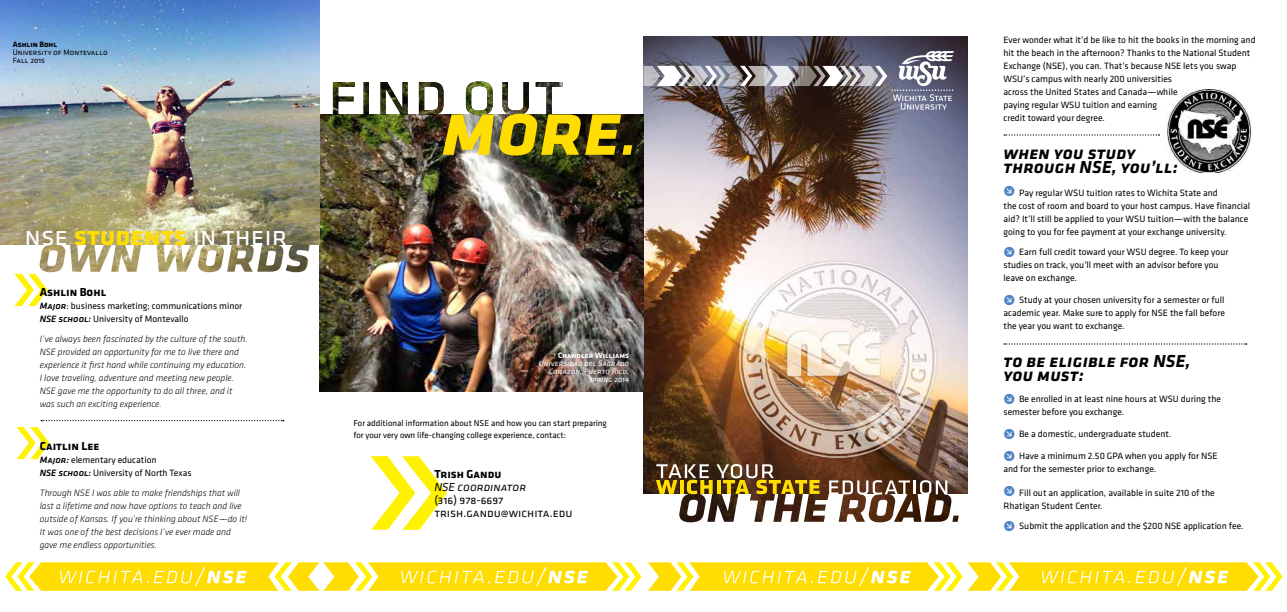
<style>
.page{position:relative;width:1287px;height:612px;background:#fff}
.page>*{position:absolute;margin:0;border:0;box-sizing:border-box;transform-origin:0 0}
.t1{font:26.8px "Klavika";color:#fff}
.t2{font:italic 700 18px/14px "Klavika";letter-spacing:.01em;color:#000}
.t3{font:12px/13px "Klavika";color:#000}
.t4{font:700 12px "Klavika";color:#000}
.t5{font:italic 12px "Klavika";color:#000}
.t6{font:9.5px/13px "Klavika";color:#000}
.t7{font:italic 300 9.5px/13px "Klavika";color:#000}
.t8{font:8.8px/12px "Klavika";color:#000}
.t9{font:italic 8px/8px "Klavika";color:#fff;text-align:right}
.t10{font:8px/8px "Klavika";color:#000}
.t11{font:700 8px "Klavika";color:#fff}
.t12{font:700 8px "Klavika";color:#000}
.s1{font-weight:700;color:#fd0}
.s2{font-weight:500;font-style:italic}
.s3{font-size:15px;color:#4f84c4}
</style>
<div class="page">
<img style="left:644px;top:36px;width:324px;height:458px">
<img style="left:320px;top:114px;width:324px;height:277px">
<svg style="left:371px;top:456px;width:76px;height:74px"></svg>
<img style="left:1166px;top:89px;width:86px;height:84px">
<svg style="left:1004px;top:343px;width:243px;height:2px"></svg>
<svg style="left:1004px;top:134px;width:155px;height:2px"></svg>
<img style="left:679px;top:493px;width:280px;height:29px">
<svg style="left:656px;top:464px;width:164px;height:30px;background:#876b28"></svg>
<svg style="left:829px;top:480px;width:81px;height:15px"></svg>
<hr style="left:913px;top:480px;width:3px;height:14px;background:#fff">
<svg style="left:920px;top:480px;width:27px;height:15px"></svg>
<img style="left:0;top:0;width:320px;height:245px">
<img style="left:40px;top:244px;width:270px;height:28px">
<svg style="left:47px;top:250px;width:11px;height:16px"></svg>
<svg style="left:206px;top:250px;width:10px;height:16px"></svg>
<svg style="left:237px;top:251px;width:9px;height:8px"></svg>
<svg style="left:266px;top:251px;width:10px;height:14px"></svg>
<svg style="left:41px;top:420px;width:243px;height:1px"></svg>
<svg style="left:14px;top:274px;width:34px;height:32px"></svg>
<svg style="left:16px;top:427px;width:34px;height:32px"></svg>
<img style="left:333px;top:81px;width:299px;height:75px">
<svg style="left:5px;top:562px;width:636px;height:29px;background:#ffe535"></svg>
<img style="left:644px;top:51px;width:310px;height:59px">
<svg style="left:648px;top:562px;width:634px;height:29px;background:#ffe534"></svg>
<p class="t12" style="left:13px;top:39px;width:46px">Ashlin Bohl</p>
<p class="t10" style="left:13px;top:48px;width:96px">University of Montevallo<br>Fall 2015</p>
<h1 class="t1" style="left:25px;top:218px;width:264px">nse <span class="s1">students</span> in their</h1>
<p class="t4" style="left:40px;top:283px;width:68px">Ashlin Bohl</p>
<p class="t6" style="left:40px;top:299px;width:204px"><span class="s2">Major</span>: business marketing; communications minor<br><span class="s2">NSE school:</span> University of Montevallo</p>
<p class="t7" style="left:40px;top:332px;width:209px">I’ve always been fascinated by the culture of the south.<br>NSE provided an opportunity for me to live there and experience it first hand while continuing my education.<br>I love traveling, adventure and meeting new people.<br>NSE gave me the opportunity to do all three, and it was such an exciting experience.</p>
<p class="t4" style="left:40px;top:437px;width:61px">Caitlin Lee</p>
<p class="t6" style="left:40px;top:453px;width:153px"><span class="s2">Major:</span> elementary education<br><span class="s2">NSE school:</span> University of North Texas</p>
<p class="t7" style="left:40px;top:486px;width:209px">Through NSE I was able to make friendships that will last a lifetime and now have options to teach and live outside of Kansas. If you’re thinking about NSE——do it!<br>It was one of the best decisions I’ve ever made and gave me endless opportunities.</p>
<p class="t11" style="left:558px;top:350px;width:72px">Chandler Williams</p>
<p class="t9" style="left:539px;top:359px;width:92px">Universidad del Sagrado<br>Corazon, Puerto Rico, spring 2014</p>
<p class="t8" style="left:353px;top:417px;width:255px">For additional information about NSE and how you can start preparing for your very own life-changing college experience, contact:</p>
<p class="t4" style="left:434px;top:465px;width:69px">Trish Gandu</p>
<p class="t5" style="left:434px;top:480px;width:93px">NSE coordinator</p>
<p class="t3" style="left:434px;top:493px;width:140px">(316) 978-6697 trish.gandu@wichita.edu</p>
<p class="t6" style="left:1004px;top:33px;width:254px">Ever wonder what it’d be like to hit the books in the morning and hit the beach in the afternoon? Thanks to the National Student Exchange (NSE), you can. That’s because NSE lets you swap WSU’s campus with nearly 200 universities<br>across the United States and Canada——while<br>paying regular WSU tuition and earning<br>credit toward your degree.</p>
<h2 class="t2" style="left:1004px;top:145px;width:176px">when you study through NSE, you’ll:</h2>
<p class="t6" style="left:1003px;top:186px;width:248px"><span class="s3">•</span> Pay regular WSU tuition rates to Wichita State and<br>the cost of room and board to your host campus. Have financial aid? It’ll still be applied to your WSU tuition——with the balance going to you for fee payment at your exchange university.</p>
<p class="t6" style="left:1003px;top:245px;width:226px"><span class="s3">•</span> Earn full credit toward your WSU degree. To keep your studies on track, you’ll meet with an advisor before you leave on exchange.</p>
<p class="t6" style="left:1003px;top:293px;width:223px;text-align:justify"><span class="s3">•</span> Study at your chosen university for a semester or full academic year. Make sure to apply for NSE the fall before the year you want to exchange.</p>
<h2 class="t2" style="left:1004px;top:353px;width:188px">to be eligible for NSE, you must:</h2>
<p class="t6" style="left:1003px;top:392px;width:219px"><span class="s3">•</span> Be enrolled in at least nine hours at WSU during the semester before you exchange.</p>
<p class="t6" style="left:1004px;top:427px;width:169px"><span class="s3">•</span> Be a domestic, undergraduate student.</p>
<p class="t6" style="left:1003px;top:449px;width:216px"><span class="s3">•</span> Have a minimum 2.50 GPA when you apply for NSE and for the semester prior to exchange.</p>
<p class="t6" style="left:1003px;top:486px;width:213px"><span class="s3">•</span> Fill out an application, available in suite 210 of the<br>Rhatigan Student Center.</p>
<p class="t6" style="left:1004px;top:519px;width:242px"><span class="s3">•</span> Submit the application and the $200 NSE application fee.</p>
</div>
